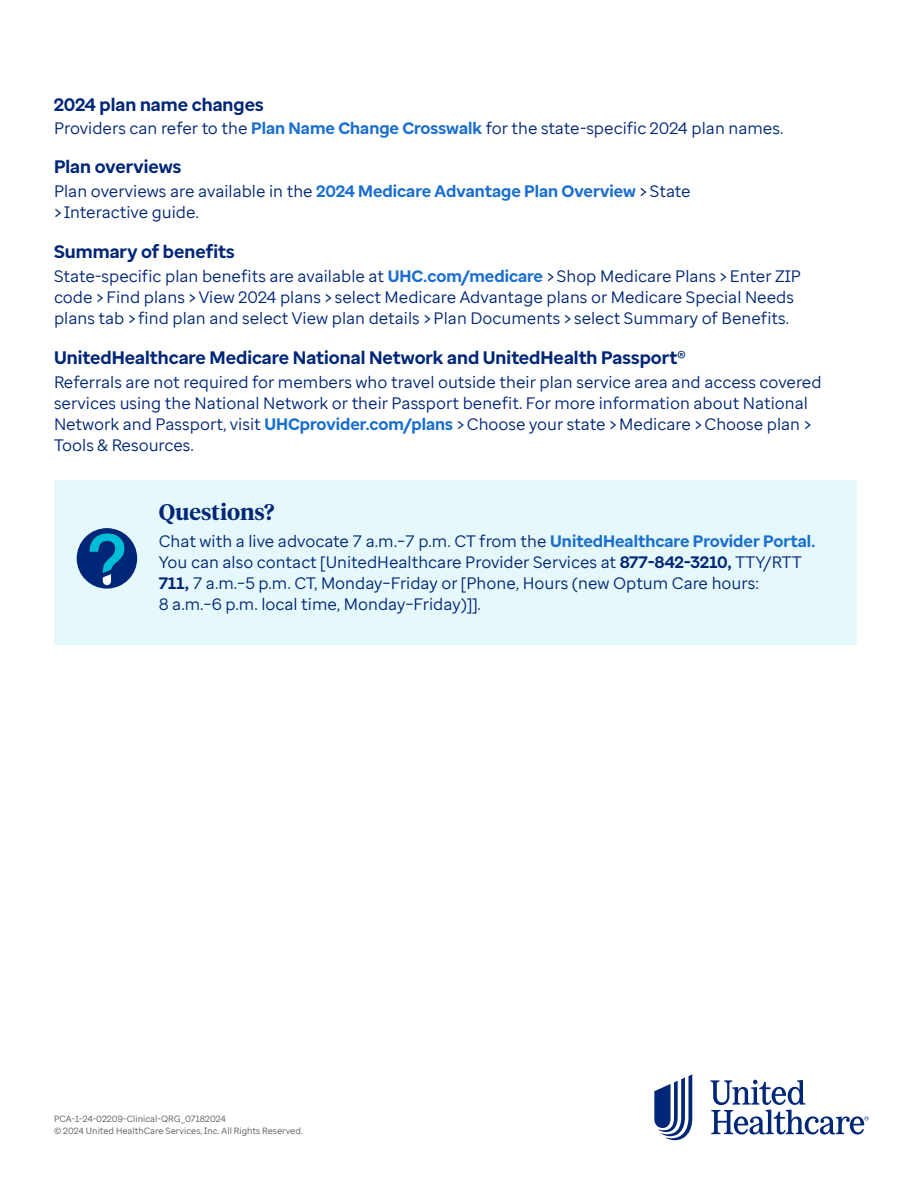
<style>
.page{position:relative;width:918px;height:1188px;background:#fff}
.page>*{position:absolute;margin:0;border:0;box-sizing:border-box;transform-origin:0 0}
.t1{font:600 22.5px "UHC Serif Headline";color:#002677}
.t2{font:700 18px "Enterprise Sans";color:#002677}
.t3{font:16.5px/21px "Enterprise Sans";color:#002677}
.t4{font:9px/12px "Enterprise Sans";color:#5a5a5a}
.s1{font-weight:700;color:#196ecf}
.s2{font-weight:700}
</style>
<div class="page">
<svg style="left:654px;top:1074px;width:38px;height:66px"></svg>
<svg style="left:710px;top:1080px;width:158px;height:55px"></svg>
<div style="left:54px;top:481px;width:802px;height:164px;background:#e5f8fb"></div>
<div style="left:77px;top:528px;width:60px;height:61px;background:#002677;border-radius:50%"></div>
<svg style="left:90px;top:533px;width:34px;height:52px"></svg>
<p class="t2" style="left:54px;top:93px;width:211px">2024 plan name changes</p>
<p class="t3" style="left:54px;top:117px;width:731px">Providers can refer to the <span class="s1">Plan Name Change Crosswalk</span> for the state-specific 2024 plan names.</p>
<p class="t2" style="left:54px;top:155px;width:129px">Plan overviews</p>
<p class="t3" style="left:54px;top:181px;width:638px">Plan overviews are available in the <span class="s1">2024 Medicare Advantage Plan Overview</span> &gt; State &gt; Interactive guide.</p>
<p class="t2" style="left:54px;top:240px;width:182px">Summary of benefits</p>
<p class="t3" style="left:54px;top:266px;width:749px">State-specific plan benefits are available at <span class="s1">UHC.com/medicare</span> &gt; Shop Medicare Plans &gt; Enter ZIP code &gt; Find plans &gt; View 2024 plans &gt; select Medicare Advantage plans or Medicare Special Needs plans tab &gt; find plan and select View plan details &gt; Plan Documents &gt; select Summary of Benefits.</p>
<p class="t2" style="left:54px;top:346px;width:633px">UnitedHealthcare Medicare National Network and UnitedHealth Passport®</p>
<p class="t3" style="left:54px;top:372px;width:769px">Referrals are not required for members who travel outside their plan service area and access covered services using the National Network or their Passport benefit. For more information about National Network and Passport, visit <span class="s1">UHCprovider.com/plans</span> &gt; Choose your state &gt; Medicare &gt; Choose plan &gt; Tools &amp; Resources.</p>
<h1 class="t1" style="left:159px;top:496px;width:117px">Questions?</h1>
<p class="t3" style="left:159px;top:530px;width:658px">Chat with a live advocate 7 a.m.–7 p.m. CT from the <span class="s1">UnitedHealthcare Provider Portal.<br></span>You can also contact [UnitedHealthcare Provider Services at <span class="s2">877-842-3210,</span> TTY/RTT <span class="s2">711,</span> 7 a.m.–5 p.m. CT, Monday–Friday or [Phone, Hours (new Optum Care hours:<br>8 a.m.–6 p.m. local time, Monday–Friday)]].</p>
<p class="t4" style="left:54px;top:1113px;width:250px">PCA-1-24-02209-Clinical-QRG_07182024<br>© 2024 United HealthCare Services, Inc. All Rights Reserved.</p>
</div>
